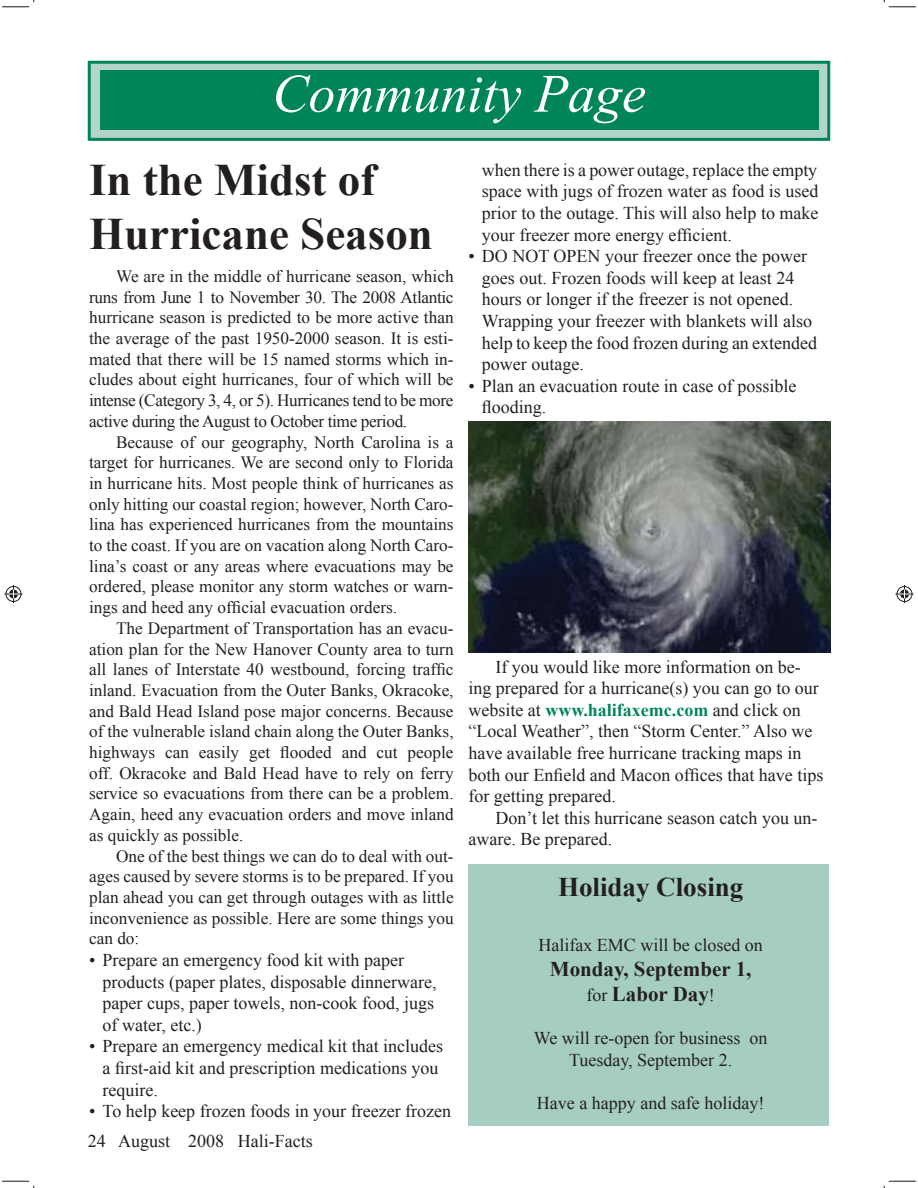
<style>
.page{position:relative;width:918px;height:1188px;background:#fff}
.page>*{position:absolute;margin:0;border:0;box-sizing:border-box;transform-origin:0 0}
.t1{font:italic 54px "Times New Roman";color:#fff}
.t2{font:700 45px/54px "Times New Roman";color:#231f20}
.t3{font:700 27px "Times New Roman";color:#231f20}
.t4{font:700 21px/25.2px "Times New Roman";color:#231f20;text-align:center}
.t5{font:18px/21.6px "Times New Roman";color:#231f20}
.t6{font:17.25px/20.7px "Times New Roman";color:#231f20;text-align:justify}
.s1{font-weight:700;color:#008559}
.s2{font-weight:400;font-size:18px}
</style>
<div class="page">
<div style="left:89px;top:62px;width:740px;height:77px;background:#b3d5c8"></div>
<div style="left:88px;top:61px;width:742px;height:80px;border:3px solid #008559"></div>
<div style="left:100px;top:71px;width:718px;height:59px;background:#008559"></div>
<div style="left:468px;top:864px;width:361px;height:262px;background:#a6cebf"></div>
<img style="left:468px;top:421px;width:362px;height:231px">
<svg style="left:2px;top:0;width:33px;height:7px"></svg>
<svg style="left:2px;top:1181px;width:33px;height:7px"></svg>
<svg style="left:883px;top:0;width:33px;height:7px"></svg>
<svg style="left:883px;top:1181px;width:33px;height:7px"></svg>
<svg style="left:4px;top:585px;width:18px;height:18px"></svg>
<svg style="left:896px;top:585px;width:18px;height:18px"></svg>
<h1 class="t1" style="left:272px;top:64px;width:375px">Community Page</h1>
<h2 class="t2" style="left:89px;top:153px;width:345px">In the Midst of<br>Hurricane Season</h2>
<p class="t5" style="left:482px;top:159px;width:338px;text-align:justify">when there is a power outage, replace the empty space with jugs of frozen water as food is used prior to the outage. This will also help to make your freezer more energy efficient.</p>
<p class="t5" style="left:482px;top:245px;width:337px;text-indent:-14px">• DO NOT OPEN your freezer once the power goes out. Frozen foods will keep at least 24 hours or longer if the freezer is not opened.<br>Wrapping your freezer with blankets will also help to keep the food frozen during an extended power outage.</p>
<p class="t5" style="left:482px;top:375px;width:316px;text-indent:-14px">• Plan an evacuation route in case of possible flooding.</p>
<p class="t6" style="left:89px;top:266px;width:366px;text-indent:27px">We are in the middle of hurricane season, which runs from June 1 to November 30. The 2008 Atlantic hurricane season is predicted to be more active than the average of the past 1950-2000 season. It is esti&shy;mated that there will be 15 named storms which in&shy;cludes about eight hurricanes, four of which will be intense (Category 3, 4, or 5). Hurricanes tend to be more active during the August to October time period.</p>
<p class="t6" style="left:89px;top:431px;width:366px;text-indent:27px">Because of our geography, North Carolina is a target for hurricanes. We are second only to Florida in hurricane hits. Most people think of hurricanes as only hitting our coastal region; however, North Caro&shy;lina has experienced hurricanes from the mountains to the coast. If you are on vacation along North Caro&shy;lina’s coast or any areas where evacuations may be ordered, please monitor any storm watches or warn&shy;ings and heed any official evacuation orders.</p>
<p class="t6" style="left:89px;top:618px;width:366px;text-indent:27px">The Department of Transportation has an evacu&shy;ation plan for the New Hanover County area to turn all lanes of Interstate 40 westbound, forcing traffic inland. Evacuation from the Outer Banks, Okracoke, and Bald Head Island pose major concerns. Because of the vulnerable island chain along the Outer Banks, highways can easily get flooded and cut people off. Okracoke and Bald Head have to rely on ferry service so evacuations from there can be a problem.<br>Again, heed any evacuation orders and move inland as quickly as possible.</p>
<p class="t6" style="left:89px;top:845px;width:366px;text-indent:27px">One of the best things we can do to deal with out&shy;ages caused by severe storms is to be prepared. If you plan ahead you can get through outages with as little inconvenience as possible. Here are some things you can do:</p>
<p class="t5" style="left:103px;top:949px;width:335px;text-indent:-14px">• Prepare an emergency food kit with paper products (paper plates, disposable dinnerware, paper cups, paper towels, non-cook food, jugs of water, etc.)</p>
<p class="t5" style="left:103px;top:1035px;width:342px;text-indent:-14px">• Prepare an emergency medical kit that includes a first-aid kit and prescription medications you require.</p>
<p class="t5" style="left:89px;top:1100px;width:364px">• To help keep frozen foods in your freezer frozen</p>
<p class="t5" style="left:468px;top:656px;width:356px;text-indent:27px">If you would like more information on be&shy;ing prepared for a hurricane(s) you can go to our website at <span class="s1">www.halifaxemc.com</span> and click on “Local Weather”, then “Storm Center.” Also we have available free hurricane tracking maps in both our Enfield and Macon offices that have tips for getting prepared.</p>
<p class="t5" style="left:468px;top:807px;width:351px;text-indent:27px">Don’t let this hurricane season catch you un&shy;aware. Be prepared.</p>
<h3 class="t3" style="left:558px;top:872px;width:187px">Holiday Closing</h3>
<p class="t5" style="left:538px;top:934px;width:226px">Halifax EMC will be closed on</p>
<p class="t4" style="left:550px;top:956px;width:203px">Monday, September 1, <span class="s2">for</span> Labor Day<span class="s2">!</span></p>
<p class="t5" style="left:534px;top:1027px;width:235px;text-align:center">We will re-open for business on<br>Tuesday, September 2.</p>
<p class="t5" style="left:537px;top:1092px;width:229px">Have a happy and safe holiday!</p>
<p class="t5" style="left:88px;top:1131px;width:226px">24 August 2008 Hali-Facts</p>
</div>
